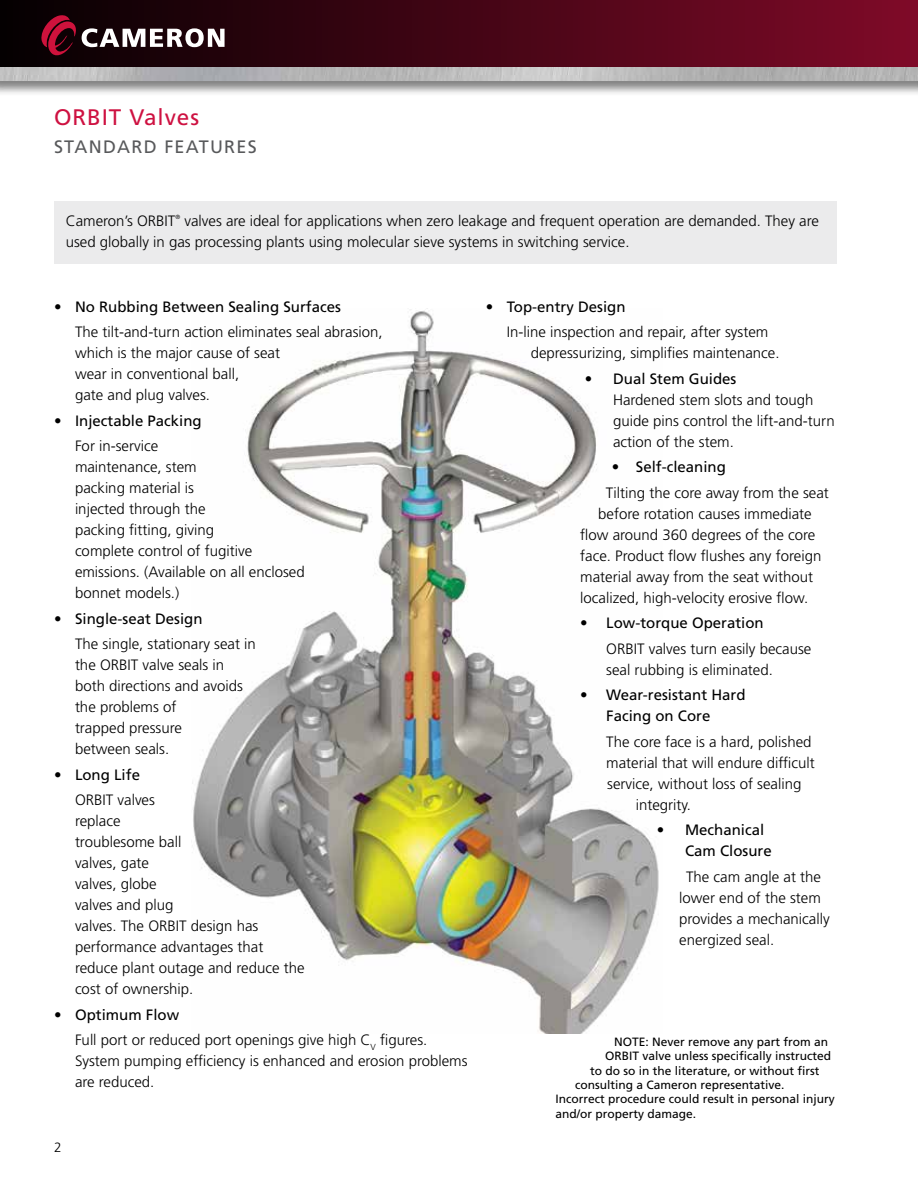
<style>
.page{position:relative;width:918px;height:1188px;background:#fff}
.page>*{position:absolute;margin:0;border:0;box-sizing:border-box;transform-origin:0 0}
.t1{font:22.5px "Frutiger LT Std";letter-spacing:.04em;color:#ce1141}
.t2{font:18px "Frutiger LT Std";letter-spacing:.07em;color:#58595b}
.t3{font:300 15px/21px "Frutiger LT Std";color:#000}
.t4{font:15px/21px "Frutiger LT Std";color:#000}
.t5{font:300 13.5px "Frutiger LT Std";color:#000}
.t6{font:12px "Frutiger LT Std";color:#000}
.t7{font:300 6px "Frutiger LT Std";color:#000}
.s1{font-weight:400}
.s2{font-weight:300}
</style>
<div class="page">
<div style="left:0;top:0;width:918px;height:68px;background:linear-gradient(to right,#040001,#800a28)"></div>
<div style="left:0;top:66px;width:918px;height:30px;background:#000;opacity:.5"></div>
<img style="left:0;top:68px;width:917px;height:13px">
<hr style="left:917px;top:66px;width:1px;height:30px;background:#000;opacity:.5">
<svg style="left:917px;top:68px;width:1px;height:13px"></svg>
<svg style="left:40px;top:14px;width:185px;height:44px;background:#4d2f36"></svg>
<div style="left:54px;top:201px;width:783px;height:63px;background:#ebebec"></div>
<img style="left:192px;top:309px;width:467px;height:724px">
<h1 class="t1" style="left:54px;top:104px;width:147px">ORBIT Valves</h1>
<p class="t2" style="left:54px;top:136px;width:204px">STANDARD FEATURES</p>
<p class="t3" style="left:66px;top:211px;width:755px;text-indent:119px">valves are ideal for applications when zero leakage and frequent operation are demanded. They are used globally in gas processing plants using molecular sieve systems in switching service.</p>
<p class="t3" style="left:66px;top:211px;width:111px">Cameron’s ORBIT</p>
<p class="t7" style="left:175px;top:214px;width:6px">®</p>
<p class="t3" style="left:75px;top:294px;width:309px;line-height:25.5px;text-indent:-21px">• <span class="s1">No Rubbing Between Sealing Surfaces<br></span>The tilt-and-turn action eliminates seal abrasion,</p>
<p class="t3" style="left:75px;top:343px;width:207px">which is the major cause of seat wear in conventional ball,<br>gate and plug valves.</p>
<p class="t4" style="left:75px;top:408px;width:128px;line-height:25.5px;text-indent:-21px"><span class="s2">•</span> Injectable Packing<br><span class="s2">For in-service</span></p>
<p class="t3" style="left:75px;top:457px;width:231px">maintenance, stem<br>packing material is<br>injected through the<br>packing fitting, giving<br>complete control of fugitive emissions. (Available on all enclosed bonnet models.)</p>
<p class="t3" style="left:75px;top:606px;width:182px;line-height:25.5px;text-indent:-21px">• <span class="s1">Single-seat Design<br></span>The single, stationary seat in</p>
<p class="t3" style="left:75px;top:655px;width:170px">the ORBIT valve seals in both directions and avoids the problems of<br>trapped pressure<br>between seals.</p>
<p class="t3" style="left:75px;top:762px;width:81px;line-height:25.5px;text-indent:-21px">• <span class="s1">Long Life<br></span>ORBIT valves</p>
<p class="t3" style="left:75px;top:811px;width:231px">replace<br>troublesome ball<br>valves, gate<br>valves, globe<br>valves and plug<br>valves. The ORBIT design has performance advantages that reduce plant outage and reduce the cost of ownership.</p>
<p class="t3" style="left:75px;top:1002px;width:354px;line-height:25.5px;text-indent:-21px">• <span class="s1">Optimum Flow<br></span>Full port or reduced port openings give high C<sub>V</sub> figures.</p>
<p class="t3" style="left:75px;top:1051px;width:394px">System pumping efficiency is enhanced and erosion problems are reduced.</p>
<p class="t5" style="left:54px;top:1140px;width:9px">2</p>
<p class="t3" style="left:507px;top:294px;width:263px;line-height:25.5px;text-indent:-21px">• <span class="s1">Top-entry Design<br></span>In-line inspection and repair, after system</p>
<p class="t3" style="left:531px;top:343px;width:250px">depressurizing, simplifies maintenance.</p>
<p class="t3" style="left:613px;top:368px;width:223px;text-indent:-28px">• <span class="s1">Dual Stem Guides<br></span>Hardened stem slots and tough guide pins control the lift-and-turn action of the stem.</p>
<p class="t3" style="left:606px;top:454px;width:225px;line-height:25.5px;text-indent:6px">• <span class="s1">Self-cleaning<br></span>Tilting the core away from the seat</p>
<p class="t3" style="left:580px;top:503px;width:243px;text-indent:18px">before rotation causes immediate flow around 360 degrees of the core face. Product flow flushes any foreign material away from the seat without localized, high-velocity erosive flow.</p>
<p class="t3" style="left:606px;top:610px;width:207px;line-height:25.5px;text-indent:-26px">• <span class="s1">Low-torque Operation<br></span>ORBIT valves turn easily because</p>
<p class="t3" style="left:606px;top:659px;width:168px">seal rubbing is eliminated.</p>
<p class="t4" style="left:606px;top:684px;width:141px;text-indent:-26px"><span class="s2">•</span> Wear-resistant Hard<br>Facing on Core</p>
<p class="t3" style="left:606px;top:731px;width:207px">The core face is a hard, polished</p>
<p class="t3" style="left:606px;top:752px;width:210px">material that will endure difficult</p>
<p class="t3" style="left:607px;top:773px;width:196px">service, without loss of sealing</p>
<p class="t3" style="left:636px;top:794px;width:57px">integrity.</p>
<p class="t4" style="left:685px;top:819px;width:88px;text-indent:-28px"><span class="s2">•</span> Mechanical<br>Cam Closure</p>
<p class="t3" style="left:679px;top:866px;width:152px;text-indent:7px">The cam angle at the lower end of the stem provides a mechanically energized seal.</p>
<p class="t6" style="left:614px;top:1035px;width:216px">NOTE: Never remove any part from an</p>
<p class="t6" style="left:605px;top:1049px;width:228px">ORBIT valve unless specifically instructed</p>
<p class="t6" style="left:590px;top:1063px;width:231px">to do so in the literature, or without first</p>
<p class="t6" style="left:575px;top:1078px;width:211px">consulting a Cameron representative.</p>
<p class="t6" style="left:556px;top:1092px;width:281px">Incorrect procedure could result in personal injury</p>
<p class="t6" style="left:556px;top:1107px;width:142px">and/or property damage.</p>
</div>
